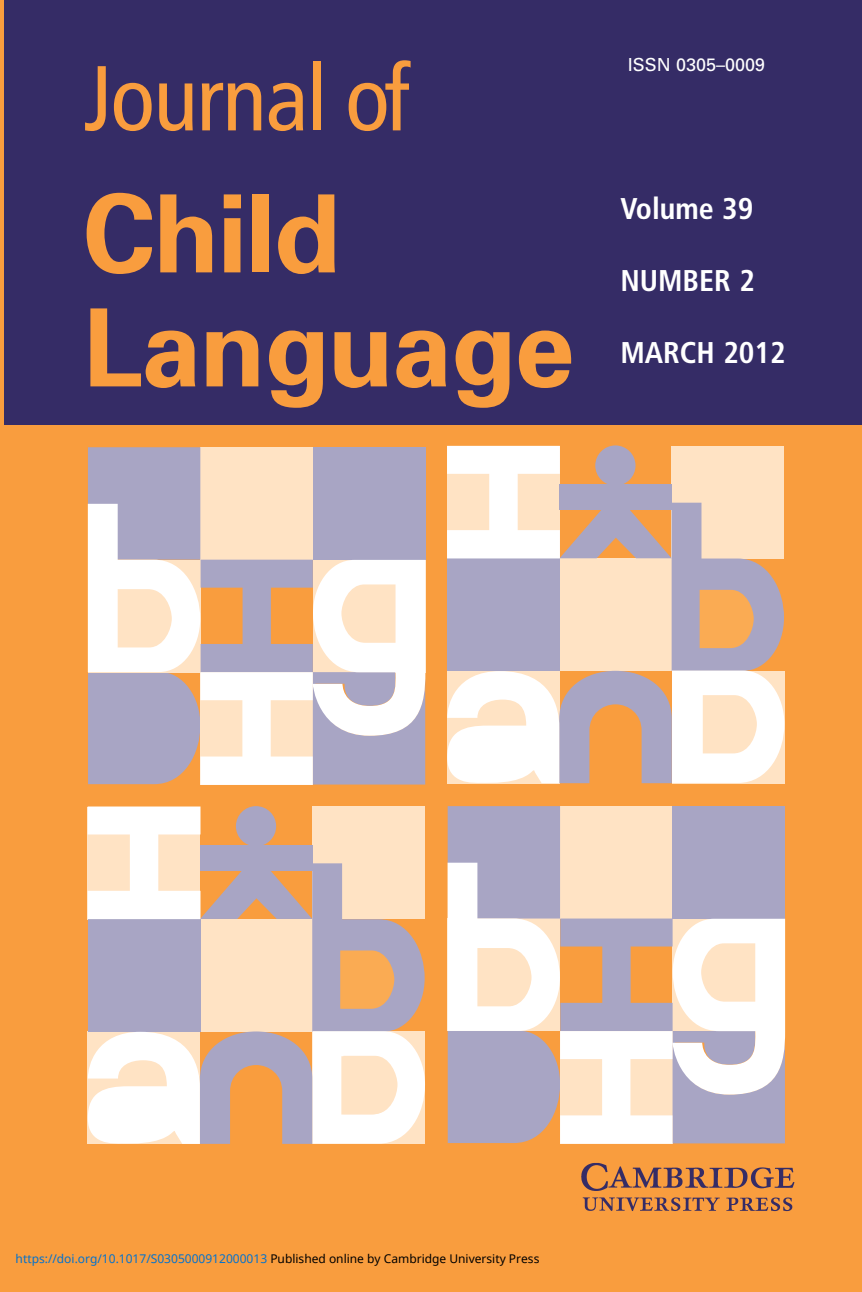
<style>
.page{position:relative;width:862px;height:1292px;background:#fff}
.page>*{position:absolute;margin:0;border:0;box-sizing:border-box;transform-origin:0 0}
.t1{font:700 108px/114px "Univers";letter-spacing:-.015em;color:#f99d3e}
.t2{font:condensed 92px "Frutiger";letter-spacing:-.015em;color:#f99d3e}
.t3{font:700 condensed 30px "Frutiger";color:#fff}
.t4{font:18px "Univers";color:#fff}
.t5{font:12px "Noto Sans";color:#0172cf}
.s1{color:#000}
</style>
<div class="page">
<hr style="left:0;top:0;width:4px;height:1292px;background:#f99d3e">
<div style="left:4px;top:425px;width:858px;height:867px;background:#f99d3e"></div>
<svg style="left:447px;top:446px;width:337px;height:338px;background:#e1ccc1"></svg>
<svg style="left:88px;top:807px;width:337px;height:337px;background:#e1ccc1"></svg>
<svg style="left:88px;top:447px;width:337px;height:338px;background:#d7cbcc"></svg>
<svg style="left:448px;top:806px;width:337px;height:338px;background:#d7cacc"></svg>
<div style="left:4px;top:0;width:858px;height:425px;background:#352c66"></div>
<img style="left:581px;top:1163px;width:214px;height:49px">
<h2 class="t2" style="left:83px;top:61px;width:328px">Journal of</h2>
<h3 class="t4" style="left:628px;top:58px;width:139px">ISSN 0305–0009</h3>
<h1 class="t1" style="left:83px;top:187px;width:493px">Child<br>Language</h1>
<h3 class="t3" style="left:620px;top:196px;width:135px">Volume 39</h3>
<h3 class="t3" style="left:620px;top:268px;width:136px">NUMBER 2</h3>
<h3 class="t3" style="left:620px;top:340px;width:167px">MARCH 2012</h3>
<p class="t5" style="left:16px;top:1251px;width:525px">https://doi.org/10.1017/S0305000912000013 <span class="s1">Published online by Cambridge University Press</span></p>
</div>
